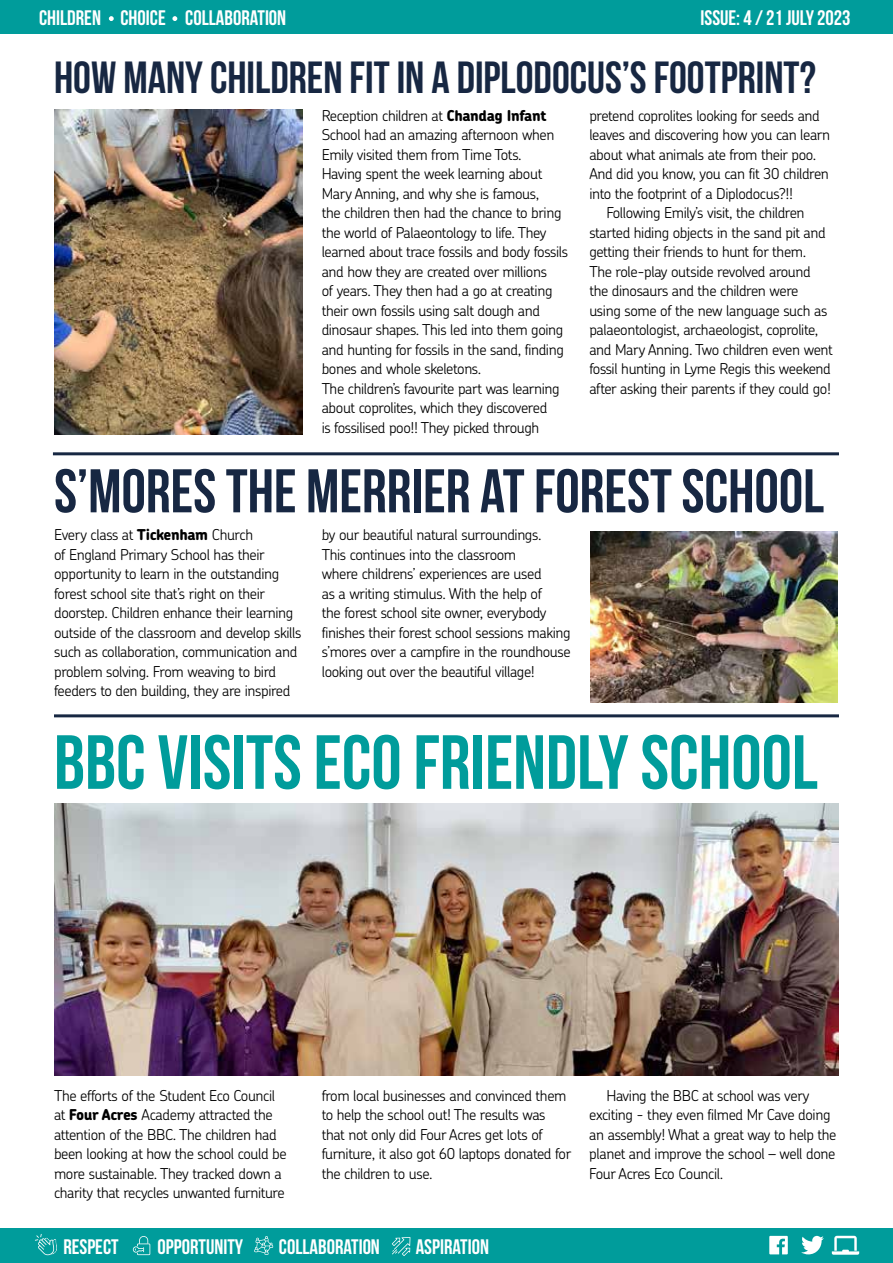
<style>
.page{position:relative;width:893px;height:1263px;background:#fff}
.page>*{position:absolute;margin:0;border:0;box-sizing:border-box;transform-origin:0 0}
.t1{font:76.5px "Bebas Neue";color:#009c9b}
.t2{font:61.5px "Bebas Neue";color:#172742}
.t3{font:45px "Bebas Neue";color:#172742}
.t4{font:21px "Bebas Neue";color:#fff}
.t5{font:300 15px/19.5px "Chevin Pro";letter-spacing:-.025em;color:#000}
.s1{font-weight:800}
</style>
<div class="page">
<div style="left:0;top:1229px;width:893px;height:34px;background:#009c9b"></div>
<svg style="left:35px;top:1234px;width:22px;height:21px"></svg>
<svg style="left:254px;top:1236px;width:19px;height:19px"></svg>
<svg style="left:133px;top:1236px;width:17px;height:19px"></svg>
<svg style="left:392px;top:1237px;width:18px;height:19px"></svg>
<div style="left:0;top:0;width:893px;height:34px;background:#009c9b"></div>
<svg style="left:109px;top:16px;width:5px;height:5px"></svg>
<svg style="left:172px;top:16px;width:5px;height:5px"></svg>
<svg style="left:769px;top:1236px;width:19px;height:18px"></svg>
<svg style="left:801px;top:1236px;width:23px;height:18px"></svg>
<svg style="left:832px;top:1236px;width:27px;height:19px"></svg>
<img style="left:590px;top:532px;width:247px;height:170px">
<img style="left:55px;top:110px;width:248px;height:325px">
<img style="left:54px;top:804px;width:785px;height:271px">
<hr style="left:53px;top:452px;width:786px;height:3px;background:#172742">
<hr style="left:54px;top:714px;width:785px;height:3px;background:#172742">
<h3 class="t4" style="left:39px;top:6px;width:249px">CHILDREN CHOICE COLLABORATION</h3>
<h3 class="t4" style="left:700px;top:6px;width:152px">ISSUE: 4 / 21 JULY 2023</h3>
<h3 class="t3" style="left:54px;top:53px;width:763px">HOW MANY CHILDREN FIT IN A DIPLODOCUS’S FOOTPRINT?</h3>
<p class="t5" style="left:322px;top:105px;width:248px">Reception children at <span class="s1">Chandag Infant </span>School had an amazing afternoon when Emily visited them from Time Tots.<br>Having spent the week learning about Mary Anning, and why she is famous,<br>the children then had the chance to bring the world of Palaeontology to life. They learned about trace fossils and body fossils and how they are created over millions<br>of years. They then had a go at creating their own fossils using salt dough and dinosaur shapes. This led into them going and hunting for fossils in the sand, finding bones and whole skeletons.<br>The children’s favourite part was learning about coprolites, which they discovered<br>is fossilised poo!! They picked through</p>
<p class="t5" style="left:589px;top:105px;width:232px">pretend coprolites looking for seeds and</p>
<p class="t5" style="left:589px;top:125px;width:242px">leaves and discovering how you can learn</p>
<p class="t5" style="left:589px;top:144px;width:229px">about what animals ate from their poo.</p>
<p class="t5" style="left:589px;top:164px;width:241px">And did you know, you can fit 30 children</p>
<p class="t5" style="left:589px;top:183px;width:205px">into the footprint of a Diplodocus?!!</p>
<p class="t5" style="left:606px;top:203px;width:200px">Following Emily’s visit, the children</p>
<p class="t5" style="left:589px;top:222px;width:238px">started hiding objects in the sand pit and</p>
<p class="t5" style="left:589px;top:242px;width:218px">getting their friends to hunt for them.</p>
<p class="t5" style="left:589px;top:261px;width:223px">The role-play outside revolved around</p>
<p class="t5" style="left:589px;top:281px;width:211px">the dinosaurs and the children were</p>
<p class="t5" style="left:589px;top:300px;width:240px">using some of the new language such as</p>
<p class="t5" style="left:589px;top:320px;width:231px">palaeontologist, archaeologist, coprolite,</p>
<p class="t5" style="left:589px;top:339px;width:245px">and Mary Anning. Two children even went</p>
<p class="t5" style="left:589px;top:359px;width:243px">fossil hunting in Lyme Regis this weekend</p>
<p class="t5" style="left:589px;top:378px;width:243px">after asking their parents if they could go!</p>
<h2 class="t2" style="left:54px;top:457px;width:771px">S’MORES THE MERRIER AT FOREST SCHOOL</h2>
<p class="t5" style="left:54px;top:525px;width:249px">Every class at <span class="s1">Tickenham</span> Church<br>of England Primary School has their opportunity to learn in the outstanding forest school site that’s right on their doorstep. Children enhance their learning outside of the classroom and develop skills such as collaboration, communication and problem solving. From weaving to bird feeders to den building, they are inspired</p>
<p class="t5" style="left:322px;top:525px;width:251px">by our beautiful natural surroundings.<br>This continues into the classroom<br>where childrens’ experiences are used<br>as a writing stimulus. With the help of<br>the forest school site owner, everybody finishes their forest school sessions making s’mores over a campfire in the roundhouse looking out over the beautiful village!</p>
<h1 class="t1" style="left:54px;top:720px;width:765px">BBC VISITS ECO FRIENDLY SCHOOL</h1>
<p class="t5" style="left:54px;top:1085px;width:234px">The efforts of the Student Eco Council at <span class="s1">Four Acres</span> Academy attracted the attention of the BBC. The children had been looking at how the school could be more sustainable. They tracked down a charity that recycles unwanted furniture</p>
<p class="t5" style="left:322px;top:1085px;width:251px">from local businesses and convinced them to help the school out! The results was that not only did Four Acres get lots of furniture, it also got 60 laptops donated for the children to use.</p>
<p class="t5" style="left:589px;top:1085px;width:249px;text-indent:17px">Having the BBC at school was very exciting - they even filmed Mr Cave doing an assembly! What a great way to help the planet and improve the school – well done Four Acres Eco Council.</p>
<h3 class="t4" style="left:63px;top:1235px;width:57px">RESPECT</h3>
<h3 class="t4" style="left:158px;top:1235px;width:87px">OPPORTUNITY</h3>
<h3 class="t4" style="left:279px;top:1235px;width:102px">COLLABORATION</h3>
<h3 class="t4" style="left:416px;top:1235px;width:75px">ASPIRATION</h3>
</div>
